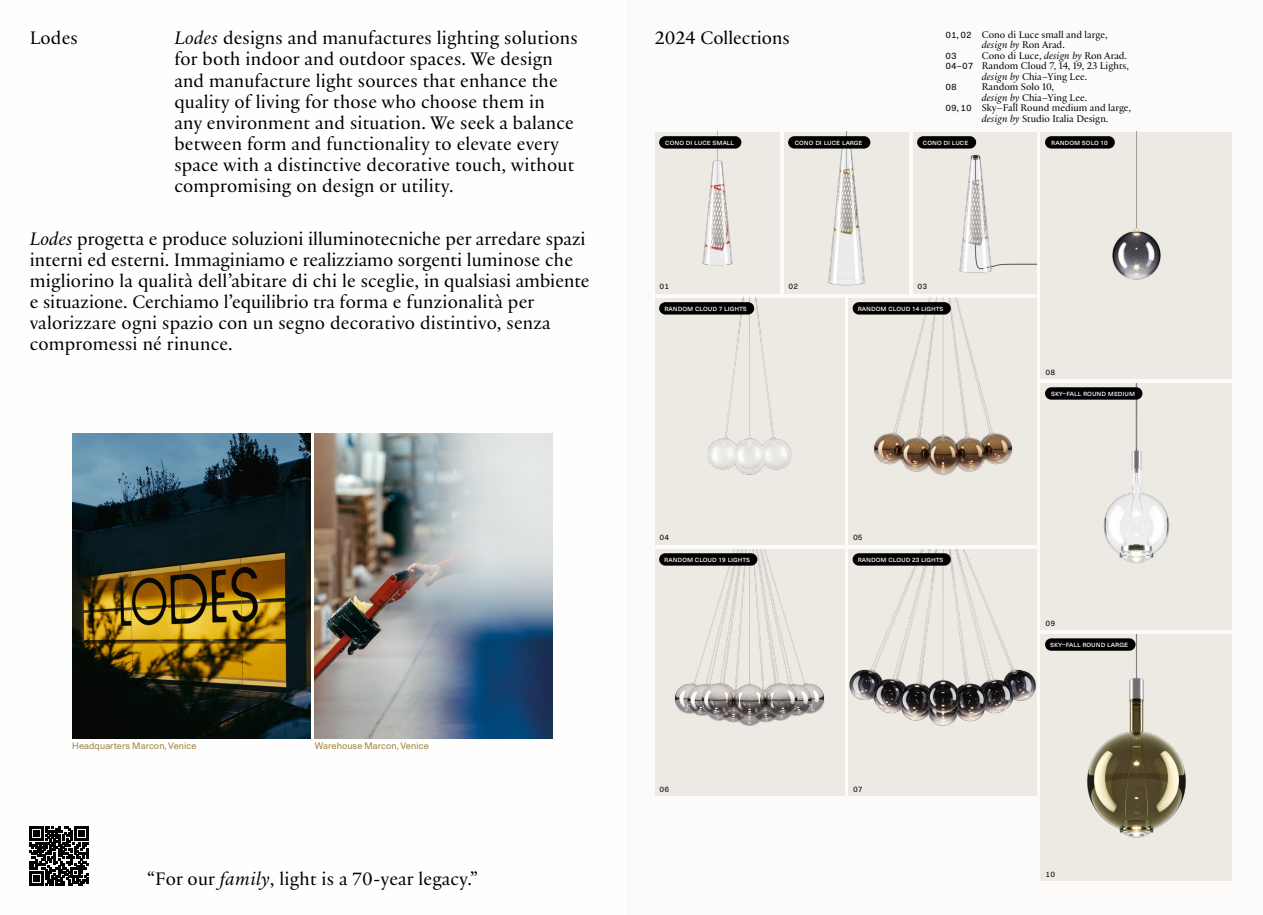
<style>
.page{position:relative;width:1263px;height:915px;background:#fff}
.page>*{position:absolute;margin:0;border:0;box-sizing:border-box;transform-origin:0 0}
.t1{font:19.5px/21px "Practice";letter-spacing:.01em;color:#000}
.t2{font:10.5px "Practice";color:#000}
.t3{font:10.5px "Practice Regular Ita";color:#000}
.t4{font:9px "Unica 77 LL";letter-spacing:.015em;color:#a28243}
.t5{font:9px "Unica 77 LL";color:#000}
.t6{font:7.65px "Neue Haas Unica Pro";color:#fff}
.t7{font:7.65px "Unica 77 LL";letter-spacing:.02em;color:#000}
.s1{font-family:"Practice Regular Ita"}
.s2{font-family:"Unica 77 LL";font-size:9px}
.s3{font-family:"Practice"}
.s4{font-size:7.5px}
.s5{font-size:7.8px}
</style>
<div class="page">
<div style="left:625px;top:0;width:638px;height:914px;background:#fcfbf9"></div>
<img style="left:315px;top:433px;width:238px;height:305px">
<img style="left:72px;top:433px;width:238px;height:305px">
<svg style="left:30px;top:826px;width:58px;height:58px"></svg>
<img style="left:848px;top:298px;width:188px;height:246px">
<div style="left:1041px;top:132px;width:191px;height:246px;background:#edeae3"></div>
<div style="left:1041px;top:383px;width:191px;height:246px;background:#edeae3"></div>
<img style="left:1051px;top:383px;width:119px;height:180px">
<div style="left:1041px;top:634px;width:191px;height:246px;background:#edeae3"></div>
<img style="left:1051px;top:634px;width:135px;height:204px">
<div style="left:913px;top:132px;width:123px;height:161px;background:#edeae3"></div>
<img style="left:917px;top:139px;width:119px;height:134px">
<div style="left:784px;top:132px;width:125px;height:161px;background:#edeae3"></div>
<img style="left:792px;top:132px;width:79px;height:154px">
<div style="left:655px;top:132px;width:125px;height:161px;background:#edeae3"></div>
<img style="left:663px;top:132px;width:79px;height:134px">
<div style="left:659px;top:136px;width:82px;height:12px;background:#000;border-radius:6px"></div>
<div style="left:788px;top:136px;width:82px;height:12px;background:#000;border-radius:6px"></div>
<div style="left:917px;top:136px;width:59px;height:12px;background:#000;border-radius:6px"></div>
<div style="left:1045px;top:387px;width:97px;height:12px;background:#000;border-radius:6px"></div>
<div style="left:1045px;top:136px;width:70px;height:12px;background:#000;border-radius:6px"></div>
<div style="left:1045px;top:638px;width:90px;height:12px;background:#000;border-radius:6px"></div>
<div style="left:655px;top:298px;width:189px;height:246px;background:#edeae3"></div>
<img style="left:655px;top:549px;width:189px;height:246px">
<img style="left:848px;top:549px;width:188px;height:246px">
<div style="left:853px;top:302px;width:98px;height:12px;background:#000;border-radius:6px"></div>
<div style="left:659px;top:302px;width:95px;height:12px;background:#000;border-radius:6px"></div>
<div style="left:659px;top:553px;width:98px;height:12px;background:#000;border-radius:6px"></div>
<div style="left:853px;top:553px;width:98px;height:12px;background:#000;border-radius:6px"></div>
<p class="t1" style="left:30px;top:29px;width:50px">Lodes</p>
<p class="t1" style="left:174px;top:29px;width:405px"><span class="s1">Lodes</span> designs and manufactures lighting solutions for both indoor and outdoor spaces. We design and manufacture light sources that enhance the quality of living for those who choose them in any environment and situation. We seek a balance between form and functionality to elevate every space with a distinctive decorative touch, without compromising on design or utility.</p>
<p class="t1" style="left:30px;top:229px;width:561px"><span class="s1">Lodes</span> progetta e produce soluzioni illuminotecniche per arredare spazi interni ed esterni. Immaginiamo e realizziamo sorgenti luminose che migliorino la qualità dell’abitare di chi le sceglie, in qualsiasi ambiente e situazione. Cerchiamo l’equilibrio tra forma e funzionalità per valorizzare ogni spazio con un segno decorativo distintivo, senza compromessi né rinunce.</p>
<p class="t4" style="left:72px;top:742px;width:126px">Headquarters Marcon, Venice</p>
<p class="t4" style="left:315px;top:742px;width:116px">Warehouse Marcon, Venice</p>
<p class="t1" style="left:147px;top:869px;width:333px">“For our <span class="s1">family</span>, light is a 70-year legacy.”</p>
<p class="t1" style="left:655px;top:29px;width:136px">2024 Collections</p>
<p class="t2" style="left:946px;top:29px;width:163px"><span class="s2">01, 02</span> Cono di Luce small and large,</p>
<p class="t3" style="left:982px;top:40px;width:84px">design by <span class="s3">Ron Arad.</span></p>
<p class="t5" style="left:946px;top:52px;width:13px">03</p>
<p class="t2" style="left:982px;top:50px;width:147px">Cono di Luce, <span class="s1">design by</span> Ron Arad.</p>
<p class="t2" style="left:946px;top:61px;width:185px"><span class="s2">04–07</span> Random Cloud 7, 14, 19, 23 Lights,</p>
<p class="t2" style="left:982px;top:71px;width:107px"><span class="s1">design by</span> Chia–Ying Lee.</p>
<p class="t5" style="left:946px;top:83px;width:13px">08</p>
<p class="t2" style="left:982px;top:82px;width:74px">Random Solo 10,</p>
<p class="t2" style="left:982px;top:92px;width:107px"><span class="s1">design by</span> Chia–Ying Lee.</p>
<p class="t2" style="left:946px;top:103px;width:187px"><span class="s2">09, 10</span> Sky–Fall Round medium and large,</p>
<p class="t2" style="left:982px;top:113px;width:128px"><span class="s1">design by</span> Studio Italia Design.</p>
<p class="t6" style="left:665px;top:137px;width:70px">cono di luce small</p>
<p class="t6" style="left:795px;top:137px;width:69px">cono di luce <span class="s4">large</span></p>
<p class="t6" style="left:923px;top:137px;width:47px">cono di <span class="s4">luce</span></p>
<p class="t7" style="left:659px;top:283px;width:11px">01</p>
<p class="t7" style="left:788px;top:283px;width:11px">02</p>
<p class="t7" style="left:917px;top:283px;width:11px">03</p>
<p class="t6" style="left:664px;top:303px;width:84px">random cloud 7 lights</p>
<p class="t6" style="left:858px;top:303px;width:87px">random cloud 14 <span class="s4">lights</span></p>
<p class="t7" style="left:659px;top:534px;width:11px">04</p>
<p class="t7" style="left:853px;top:534px;width:11px">05</p>
<p class="t6" style="left:664px;top:554px;width:87px">random cloud 19 <span class="s4">lights</span></p>
<p class="t6" style="left:858px;top:554px;width:87px">random cloud 23 <span class="s4">lights</span></p>
<p class="t7" style="left:659px;top:785px;width:11px">06</p>
<p class="t7" style="left:853px;top:785px;width:11px">07</p>
<p class="t6" style="left:1051px;top:137px;width:58px">random solo 10</p>
<p class="t7" style="left:1045px;top:368px;width:11px">08</p>
<p class="t6" style="left:1051px;top:388px;width:86px">sky–fall round <span class="s4">medium</span></p>
<p class="t7" style="left:1045px;top:619px;width:11px">09</p>
<p class="t6" style="left:1050px;top:639px;width:80px">sky–fall round <span class="s5">large</span></p>
<p class="t7" style="left:1045px;top:870px;width:11px">10</p>
</div>
